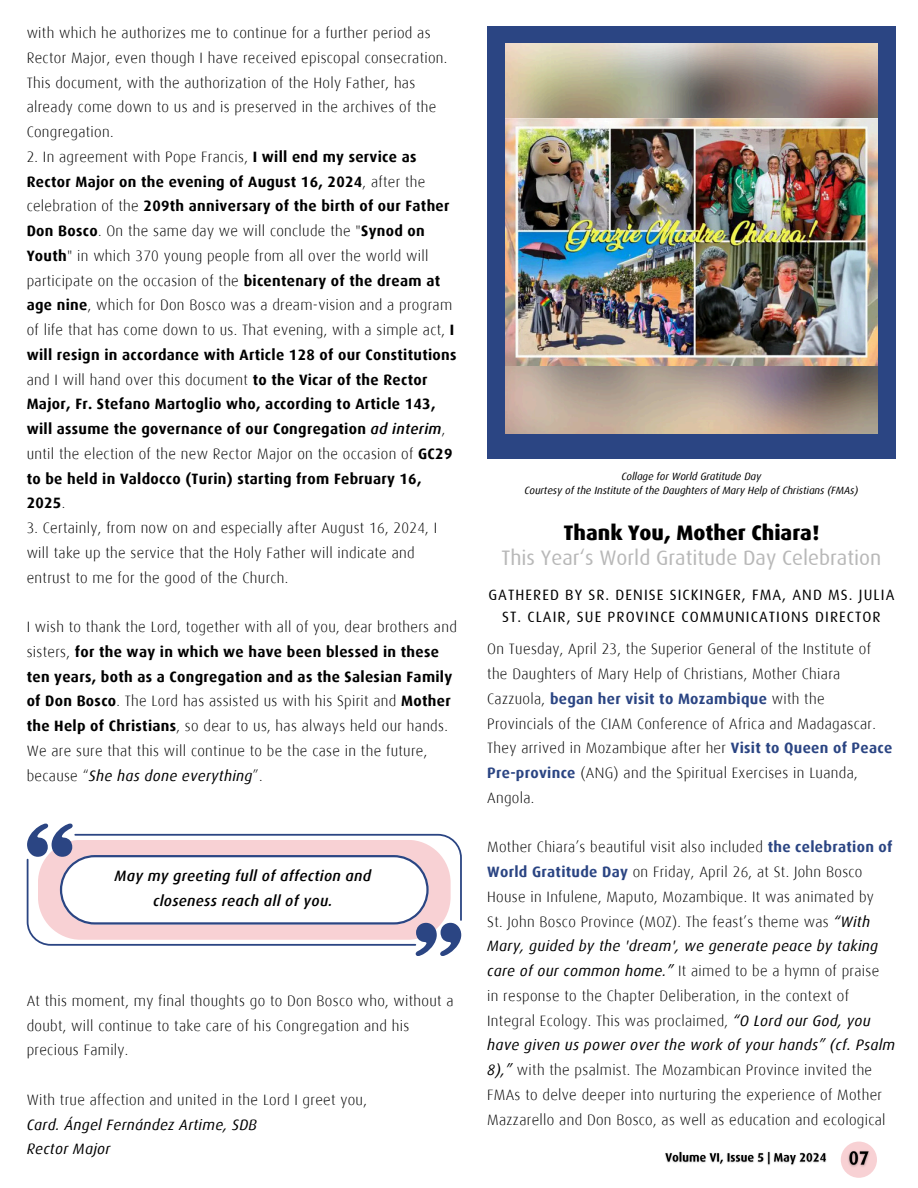
<style>
.page{position:relative;width:918px;height:1188px;background:#fff}
.page>*{position:absolute;margin:0;border:0;box-sizing:border-box;transform-origin:0 0}
.t1{font:21px/24.8px "Dax";color:#b8b8b8;text-align:center}
.t2{font:300 15px/24.8px "Dax";letter-spacing:.02em;color:#000}
.t3{font:700 15px/24.8px "Dax";letter-spacing:.02em;color:#000}
.t4{font:15px/22.5px "Dax";letter-spacing:.07em;color:#000;text-align:center}
.t5{font:italic 500 15px/24.8px "Dax";letter-spacing:.02em;color:#000;text-align:center}
.t6{font:italic 10.5px "Dax";color:#000}
.s1{font-weight:300}
.s2{font-weight:500;font-style:italic}
.s3{font-weight:700}
.s4{font-weight:400;font-style:italic}
.s5{font-weight:800;color:#000}
.s6{font-weight:700;color:#2b4583}
</style>
<div class="page">
<div style="left:841px;top:1142px;width:36px;height:36px;background:#f8d1d4;border-radius:50%"></div>
<div style="left:487px;top:26px;width:409px;height:432px;background:#2b4583"></div>
<img style="left:505px;top:44px;width:373px;height:389px">
<svg style="left:27px;top:824px;width:435px;height:132px"></svg>
<img style="left:505px;top:118px;width:372px;height:248px">
<img style="left:665px;top:1151px;width:162px;height:14px">
<img style="left:844px;top:1146px;width:31px;height:25px">
<h1 class="t2" style="left:27px;top:21px;width:422px">with which he authorizes me to continue for a further period as Rector Major, even though I have received episcopal consecration.<br>This document, with the authorization of the Holy Father, has already come down to us and is preserved in the archives of the Congregation.</h1>
<h1 class="t3" style="left:27px;top:145px;width:431px"><span class="s1">2. In agreement with Pope Francis,</span> I will end my service as Rector Major on the evening of August 16, 2024<span class="s1">, after the celebration of the</span> 209th anniversary of the birth of our Father Don Bosco<span class="s1">. On the same day we will conclude the "</span>Synod on Youth<span class="s1">" in which 370 young people from all over the world will participate on the occasion of the</span> bicentenary of the dream at age nine<span class="s1">, which for Don Bosco was a dream-vision and a program of life that has come down to us. That evening, with a simple act,</span> I will resign in accordance with Article 128 of our Constitutions <span class="s1">and I will hand over this document</span> to the Vicar of the Rector Major, Fr. Stefano Martoglio who, according to Article 143, will assume the governance of our Congregation <span class="s2">ad interim</span><span class="s1">, until the election of the new Rector Major on the occasion of</span> GC29 to be held in Valdocco (Turin) starting from February 16, 2025<span class="s1">.</span></h1>
<h1 class="t2" style="left:27px;top:516px;width:412px">3. Certainly, from now on and especially after August 16, 2024, I will take up the service that the Holy Father will indicate and entrust to me for the good of the Church.</h1>
<h2 class="t2" style="left:27px;top:615px;width:432px">I wish to thank the Lord, together with all of you, dear brothers and sisters, <span class="s3">for the way in which we have been blessed in these ten years, both as a Congregation and as the Salesian Family of Don Bosco</span>. The Lord has assisted us with his Spirit and <span class="s3">Mother the Help of Christians</span>, so dear to us, has always held our hands.<br>We are sure that this will continue to be the case in the future, because “<span class="s4">She has done everything</span>”.</h2>
<h4 class="t5" style="left:114px;top:864px;width:258px">May my greeting full of affection and closeness reach all of you.</h4>
<h4 class="t2" style="left:27px;top:989px;width:429px">At this moment, my final thoughts go to Don Bosco who, without a doubt, will continue to take care of his Congregation and his precious Family.</h4>
<h4 class="t2" style="left:27px;top:1088px;width:342px">With true affection and united in the Lord I greet you,<br><span class="s4">Card. Ángel Fernández Artime, SDB<br>Rector Major</span></h4>
<p class="t6" style="left:621px;top:472px;width:142px">Collage for World Gratitude Day</p>
<p class="t6" style="left:524px;top:486px;width:335px">Courtesy of the Institute of the Daughters of Mary Help of Christians (FMAs)</p>
<p class="t1" style="left:501px;top:520px;width:381px"><span class="s5">Thank You, Mother Chiara!<br></span>This Year‘s World Gratitude Day Celebration</p>
<p class="t4" style="left:488px;top:583px;width:408px">GATHERED BY SR. DENISE SICKINGER, FMA, AND MS. JULIA<br>ST. CLAIR, SUE PROVINCE COMMUNICATIONS DIRECTOR</p>
<p class="t2" style="left:487px;top:638px;width:407px">On Tuesday, April 23, the Superior General of the Institute of the Daughters of Mary Help of Christians, Mother Chiara Cazzuola, <span class="s6">began her visit to Mozambique</span> with the Provincials of the CIAM Conference of Africa and Madagascar.<br>They arrived in Mozambique after her <span class="s6">Visit to Queen of Peace Pre-province</span> (ANG) and the Spiritual Exercises in Luanda, Angola.</p>
<h3 class="t2" style="left:487px;top:836px;width:409px">Mother Chiara’s beautiful visit also included <span class="s6">the celebration of World Gratitude Day</span> on Friday, April 26, at St. John Bosco House in Infulene, Maputo, Mozambique. It was animated by<br>St. John Bosco Province (MOZ). The feast’s theme was <span class="s4">“With Mary, guided by the 'dream', we generate peace by taking care of our common home.”</span> It aimed to be a hymn of praise<br>in response to the Chapter Deliberation, in the context of Integral Ecology. This was proclaimed, <span class="s4">“O Lord our God, you have given us power over the work of your hands” (cf. Psalm 8),”</span> with the psalmist. The Mozambican Province invited the FMAs to delve deeper into nurturing the experience of Mother Mazzarello and Don Bosco, as well as education and ecological</h3>
</div>
